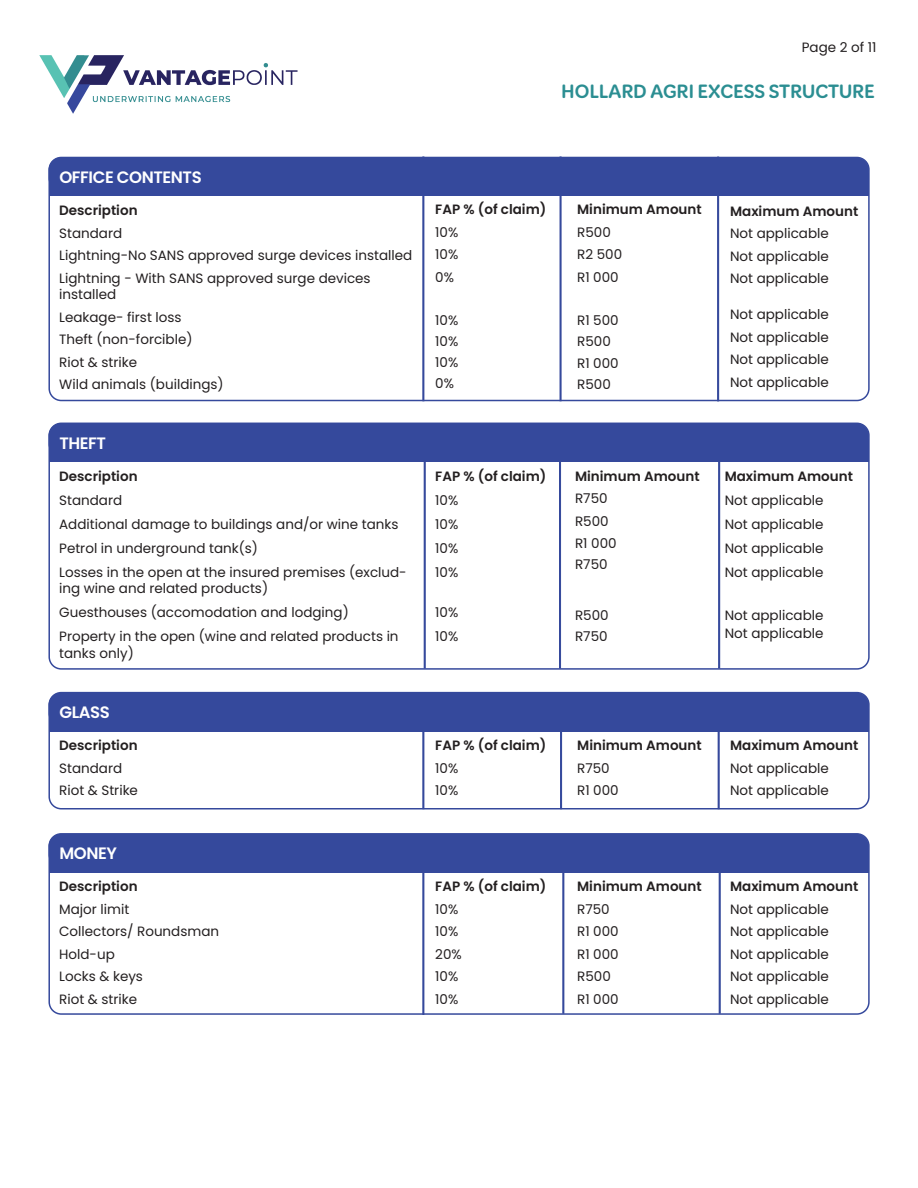
<style>
.page{position:relative;width:918px;height:1188px;background:#fff}
.page>*{position:absolute;margin:0;border:0;box-sizing:border-box;transform-origin:0 0}
.t1{font:18px "Kit Rounded VF";color:#2b8e92}
.t2{font:600 16.5px "Poppins";letter-spacing:-.025em;color:#fff}
.t3{font:13.5px/22.5px "Poppins";color:#231f20}
.t4{font:600 13.5px "Poppins";color:#231f20}
</style>
<div class="page">
<div style="left:49px;top:157px;width:820px;height:34px;background:#35499c;border-radius:13px"></div>
<div style="left:49px;top:174px;width:819px;height:22px;background:#35499c"></div>
<img style="left:39px;top:55px;width:259px;height:59px">
<hr style="left:423px;top:157px;width:1px;height:244px;background:#35499c">
<hr style="left:560px;top:157px;width:1px;height:244px;background:#35499c">
<div style="left:717px;top:157px;width:2px;height:244px;background:#35499c;border:1px solid #35499c"></div>
<div style="left:49px;top:423px;width:820px;height:34px;background:#35499c;border-radius:13px"></div>
<div style="left:49px;top:439px;width:819px;height:23px;background:#35499c"></div>
<hr style="left:424px;top:424px;width:1px;height:244px;background:#35499c">
<hr style="left:559px;top:424px;width:2px;height:244px;background:#35499c">
<hr style="left:719px;top:424px;width:1px;height:244px;background:#35499c">
<div style="left:48px;top:692px;width:822px;height:118px;border:2px solid #35499c;border-radius:12px"></div>
<div style="left:49px;top:693px;width:820px;height:33px;background:#35499c;border-radius:13px"></div>
<div style="left:49px;top:709px;width:819px;height:23px;background:#35499c"></div>
<hr style="left:423px;top:726px;width:1px;height:83px;background:#35499c">
<hr style="left:560px;top:726px;width:2px;height:83px;background:#35499c">
<hr style="left:718px;top:726px;width:1px;height:83px;background:#35499c">
<div style="left:48px;top:833px;width:822px;height:182px;border:2px solid #35499c;border-radius:12px"></div>
<div style="left:49px;top:834px;width:820px;height:33px;background:#35499c;border-radius:13px"></div>
<div style="left:49px;top:850px;width:819px;height:23px;background:#35499c"></div>
<hr style="left:423px;top:867px;width:1px;height:148px;background:#35499c">
<hr style="left:563px;top:866px;width:1px;height:147px;background:#35499c">
<hr style="left:719px;top:866px;width:1px;height:147px;background:#35499c">
<p class="t3" style="left:802px;top:36px;width:76px">Page 2 of 11</p>
<h1 class="t1" style="left:561px;top:81px;width:315px">HOLLARD AGRI EXCESS STRUCTURE</h1>
<p class="t2" style="left:59px;top:167px;width:144px">OFFICE CONTENTS</p>
<p class="t4" style="left:59px;top:202px;width:80px">Description</p>
<p class="t3" style="left:59px;top:222px;width:355px">Standard<br>Lightning-No SANS approved surge devices installed<br>Lightning - With SANS approved surge devices</p>
<p class="t3" style="left:59px;top:283px;width:166px">installed<br>Leakage- first loss<br>Theft (non-forcible)<br>Riot &amp; strike<br>Wild animals (buildings)</p>
<p class="t2" style="left:59px;top:433px;width:48px">THEFT</p>
<p class="t4" style="left:59px;top:468px;width:80px">Description</p>
<p class="t3" style="left:59px;top:488px;width:349px;line-height:24px">Standard<br>Additional damage to buildings and/or wine tanks Petrol in underground tank(s)<br>Losses in the open at the insured premises (exclud-</p>
<p class="t3" style="left:59px;top:577px;width:341px;line-height:24px">ing wine and related products)<br>Guesthouses (accomodation and lodging)<br>Property in the open (wine and related products in</p>
<p class="t3" style="left:59px;top:642px;width:76px">tanks only)</p>
<p class="t2" style="left:59px;top:702px;width:52px">GLASS</p>
<p class="t4" style="left:59px;top:738px;width:80px">Description</p>
<p class="t3" style="left:59px;top:757px;width:80px">Standard<br>Riot &amp; Strike</p>
<p class="t2" style="left:59px;top:844px;width:59px">MONEY</p>
<p class="t4" style="left:59px;top:879px;width:80px">Description</p>
<p class="t3" style="left:59px;top:898px;width:161px">Major limit<br>Collectors/ Roundsman<br>Hold-up<br>Locks &amp; keys<br>Riot &amp; strike</p>
<p class="t4" style="left:435px;top:202px;width:113px">FAP % (of claim)</p>
<p class="t3" style="left:435px;top:221px;width:25px;text-align:justify">10% 10% 0%</p>
<p class="t3" style="left:435px;top:310px;width:25px;line-height:21px;text-align:justify">10% 10% 10% 0%</p>
<p class="t4" style="left:435px;top:468px;width:113px">FAP % (of claim)</p>
<p class="t3" style="left:435px;top:488px;width:25px;line-height:24px;text-align:justify">10% 10% 10% 10%</p>
<p class="t3" style="left:435px;top:601px;width:25px;line-height:24px">10%<br>10%</p>
<p class="t4" style="left:435px;top:738px;width:113px">FAP % (of claim)</p>
<p class="t3" style="left:435px;top:757px;width:25px">10%<br>10%</p>
<p class="t4" style="left:435px;top:879px;width:113px">FAP % (of claim)</p>
<p class="t3" style="left:435px;top:898px;width:28px">10%<br>10%<br>20%<br>10%<br>10%</p>
<p class="t4" style="left:577px;top:202px;width:126px">Minimum Amount</p>
<p class="t3" style="left:577px;top:221px;width:47px">R500<br>R2 500<br>R1 000</p>
<p class="t3" style="left:577px;top:310px;width:43px;line-height:21px">R1 500<br>R500<br>R1 000<br>R500</p>
<p class="t4" style="left:730px;top:203px;width:130px">Maximum Amount</p>
<p class="t3" style="left:730px;top:222px;width:100px;text-align:justify">Not applicable Not applicable Not applicable</p>
<p class="t3" style="left:730px;top:303px;width:100px;text-align:justify">Not applicable Not applicable Not applicable Not applicable</p>
<p class="t4" style="left:575px;top:468px;width:126px">Minimum Amount</p>
<p class="t3" style="left:575px;top:487px;width:43px">R750<br>R500<br>R1 000</p>
<p class="t3" style="left:575px;top:553px;width:34px">R750</p>
<p class="t3" style="left:575px;top:605px;width:35px;line-height:21px">R500<br>R750</p>
<p class="t4" style="left:725px;top:468px;width:130px">Maximum Amount</p>
<p class="t3" style="left:725px;top:488px;width:100px;line-height:24px;text-align:justify">Not applicable Not applicable Not applicable Not applicable</p>
<p class="t3" style="left:725px;top:607px;width:100px;line-height:18px">Not applicable<br>Not applicable</p>
<p class="t4" style="left:577px;top:738px;width:126px">Minimum Amount</p>
<p class="t3" style="left:577px;top:757px;width:43px">R750<br>R1 000</p>
<p class="t4" style="left:730px;top:738px;width:130px">Maximum Amount</p>
<p class="t3" style="left:730px;top:757px;width:100px">Not applicable<br>Not applicable</p>
<p class="t4" style="left:577px;top:879px;width:126px">Minimum Amount</p>
<p class="t3" style="left:577px;top:898px;width:43px">R750<br>R1 000<br>R1 000<br>R500<br>R1 000</p>
<p class="t4" style="left:730px;top:879px;width:130px">Maximum Amount</p>
<p class="t3" style="left:730px;top:898px;width:100px;text-align:justify">Not applicable Not applicable Not applicable Not applicable Not applicable</p>
</div>
